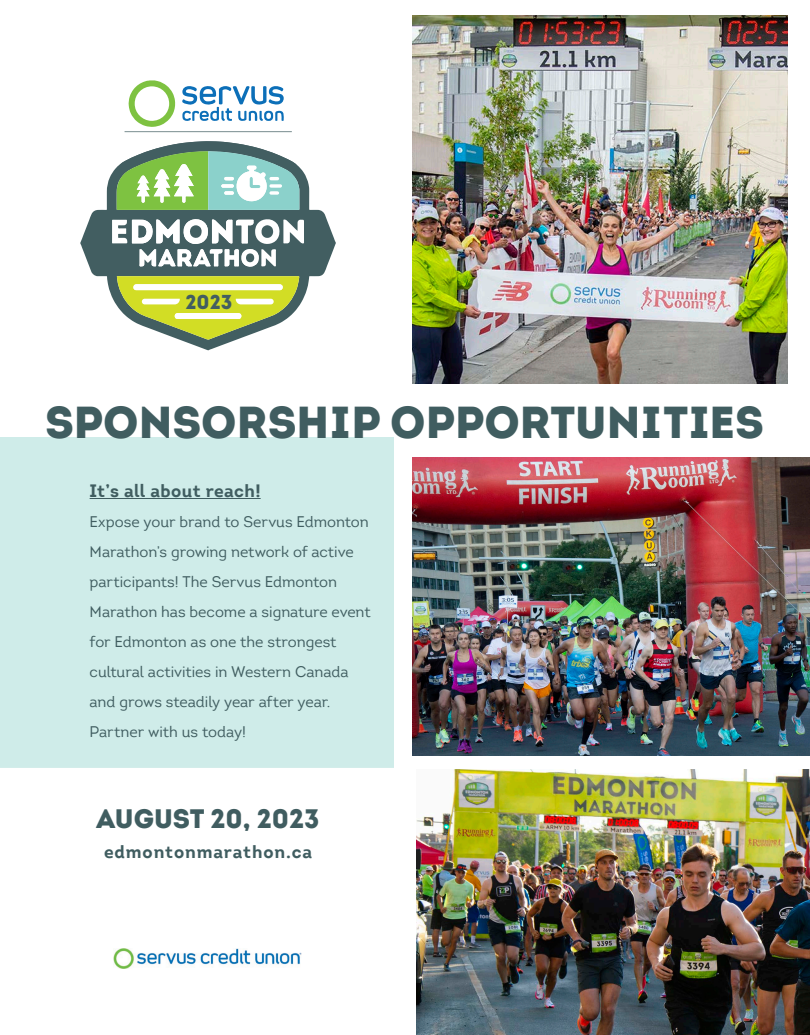
<style>
.page{position:relative;width:810px;height:1035px;background:#fff}
.page>*{position:absolute;margin:0;border:0;box-sizing:border-box;transform-origin:0 0}
.t1{font:44.62px "Intro Black Caps";color:#405d60}
.t2{font:26.62px "Intro Black Caps";color:#405d60}
.t3{font:900 20.12px "Intro";color:#425e61}
.t4{font:700 17.5px "Intro";letter-spacing:.045em;color:#405d60}
.t5{font:700 17.5px "Intro";letter-spacing:.02em;color:#405d60}
.t6{font:15px/30px "Intro";letter-spacing:-.005em;color:#405d60}
</style>
<div class="page">
<svg style="left:80px;top:173px;width:256px;height:177px"></svg>
<svg style="left:112px;top:219px;width:192px;height:48px"></svg>
<svg style="left:117px;top:276px;width:182px;height:64px"></svg>
<svg style="left:110px;top:80px;width:194px;height:130px"></svg>
<div style="left:0;top:438px;width:394px;height:330px;background:#cfece9"></div>
<hr style="left:90px;top:498px;width:171px;height:1px;background:#405d60">
<img style="left:412px;top:15px;width:376px;height:369px">
<img style="left:412px;top:458px;width:398px;height:298px">
<img style="left:417px;top:770px;width:393px;height:265px">
<img style="left:113px;top:948px;width:189px;height:21px">
<p class="t3" style="left:186px;top:289px;width:48px">2023</p>
<p class="t1" style="left:45px;top:393px;width:721px">SPONSORSHIP OPPORTUNITIES</p>
<p class="t5" style="left:90px;top:480px;width:173px">It’s all about reach!</p>
<p class="t6" style="left:90px;top:507px;width:283px">Expose your brand to Servus Edmonton Marathon’s growing network of active participants! The Servus Edmonton Marathon has become a signature event for Edmonton as one the strongest cultural activities in Western Canada and grows steadily year after year.<br>Partner with us today!</p>
<p class="t2" style="left:97px;top:801px;width:225px">AUGUST 20, 2023</p>
<p class="t4" style="left:104px;top:841px;width:210px">edmontonmarathon.ca</p>
</div>
